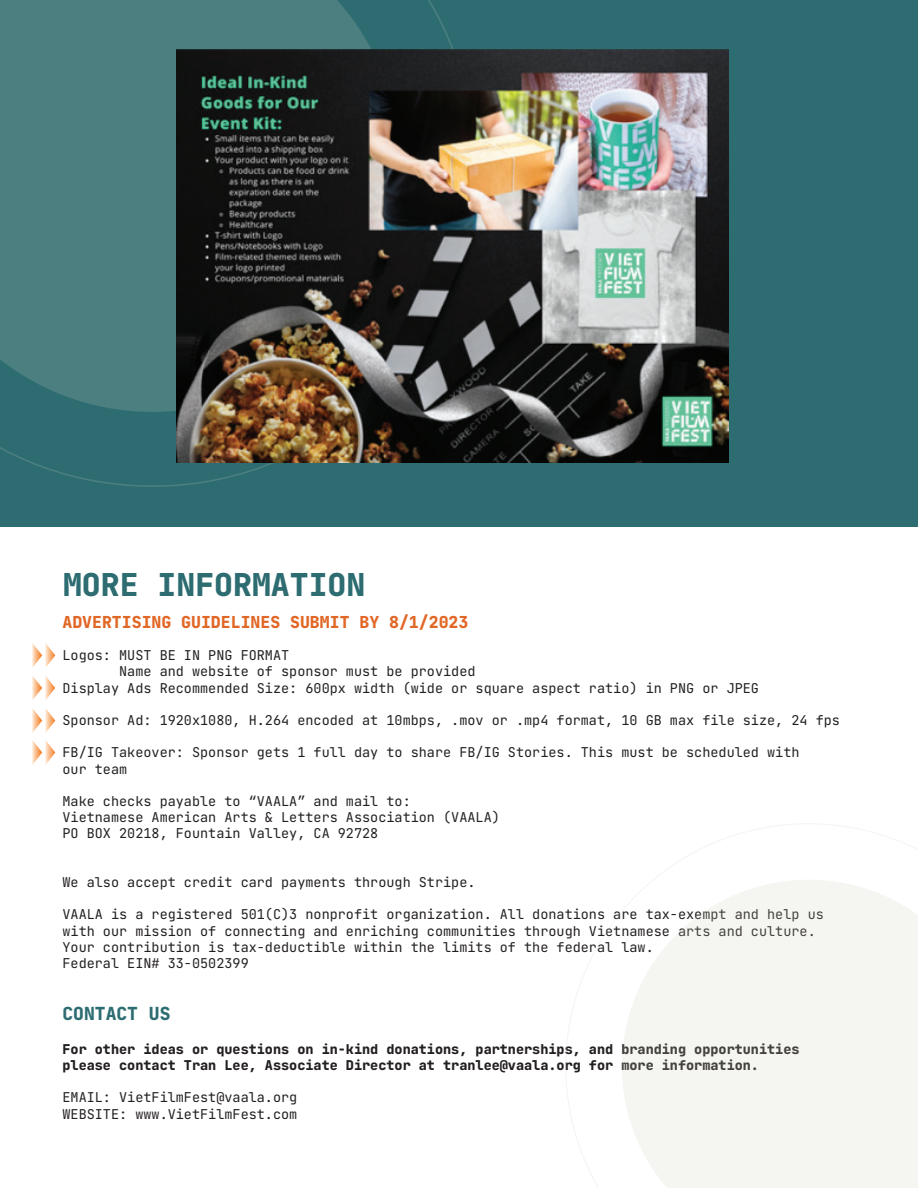
<style>
.page{position:relative;width:918px;height:1188px;background:#fff}
.page>*{position:absolute;margin:0;border:0;box-sizing:border-box;transform-origin:0 0}
.t1{font:800 31.5px "Jet Brains Mono";color:#2d6c71}
.t2{font:800 18px "Jet Brains Mono";color:#2d6c71}
.t3{font:800 16.5px "Jet Brains Mono";color:#e16726}
.t4{font:13.5px/16.2px "Jet Brains Mono";color:#231f20}
.t5{font:800 13.5px/16.2px "Jet Brains Mono";color:#231f20}
</style>
<div class="page">
<div style="left:0;top:0;width:918px;height:526px;background:#2d6c71"></div>
<img style="left:45px;top:643px;width:10px;height:25px">
<img style="left:32px;top:643px;width:10px;height:25px">
<img style="left:45px;top:676px;width:10px;height:24px">
<img style="left:32px;top:676px;width:10px;height:24px">
<img style="left:45px;top:708px;width:10px;height:25px">
<img style="left:32px;top:708px;width:10px;height:25px">
<img style="left:45px;top:740px;width:10px;height:25px">
<img style="left:32px;top:740px;width:10px;height:25px">
<svg style="left:0;top:0;width:453px;height:487px"></svg>
<svg style="left:566px;top:823px;width:352px;height:365px"></svg>
<img style="left:177px;top:49px;width:552px;height:414px">
<h1 class="t1" style="left:63px;top:563px;width:304px">MORE INFORMATION</h1>
<p class="t3" style="left:62px;top:611px;width:407px">ADVERTISING GUIDELINES SUBMIT BY 8/1/2023</p>
<p class="t4" style="left:62px;top:647px;width:228px">Logos: MUST BE IN PNG FORMAT</p>
<p class="t4" style="left:119px;top:663px;width:358px">Name and website of sponsor must be provided</p>
<p class="t4" style="left:62px;top:680px;width:698px">Display Ads Recommended Size: 600px width (wide or square aspect ratio) in PNG or JPEG</p>
<p class="t4" style="left:62px;top:712px;width:779px">Sponsor Ad: 1920x1080, H.264 encoded at 10mbps, .mov or .mp4 format, 10 GB max file size, 24 fps</p>
<p class="t4" style="left:62px;top:744px;width:739px">FB/IG Takeover: Sponsor gets 1 full day to share FB/IG Stories. This must be scheduled with our team</p>
<p class="t4" style="left:62px;top:793px;width:439px">Make checks payable to “VAALA” and mail to:<br>Vietnamese American Arts &amp; Letters Association (VAALA)<br>PO BOX 20218, Fountain Valley, CA 92728</p>
<p class="t4" style="left:62px;top:874px;width:415px">We also accept credit card payments through Stripe.</p>
<p class="t4" style="left:62px;top:906px;width:763px">VAALA is a registered 501(C)3 nonprofit organization. All donations are tax-exempt and help us with our mission of connecting and enriching communities through Vietnamese arts and culture.<br>Your contribution is tax-deductible within the limits of the federal law.<br>Federal EIN# 33-0502399</p>
<h2 class="t2" style="left:62px;top:1001px;width:109px">CONTACT US</h2>
<p class="t5" style="left:62px;top:1041px;width:739px">For other ideas or questions on in-kind donations, partnerships, and branding opportunities please contact Tran Lee, Associate Director at tranlee@vaala.org for more information.</p>
<p class="t4" style="left:62px;top:1089px;width:236px">EMAIL: VietFilmFest@vaala.org<br>WEBSITE: www.VietFilmFest.com</p>
</div>
